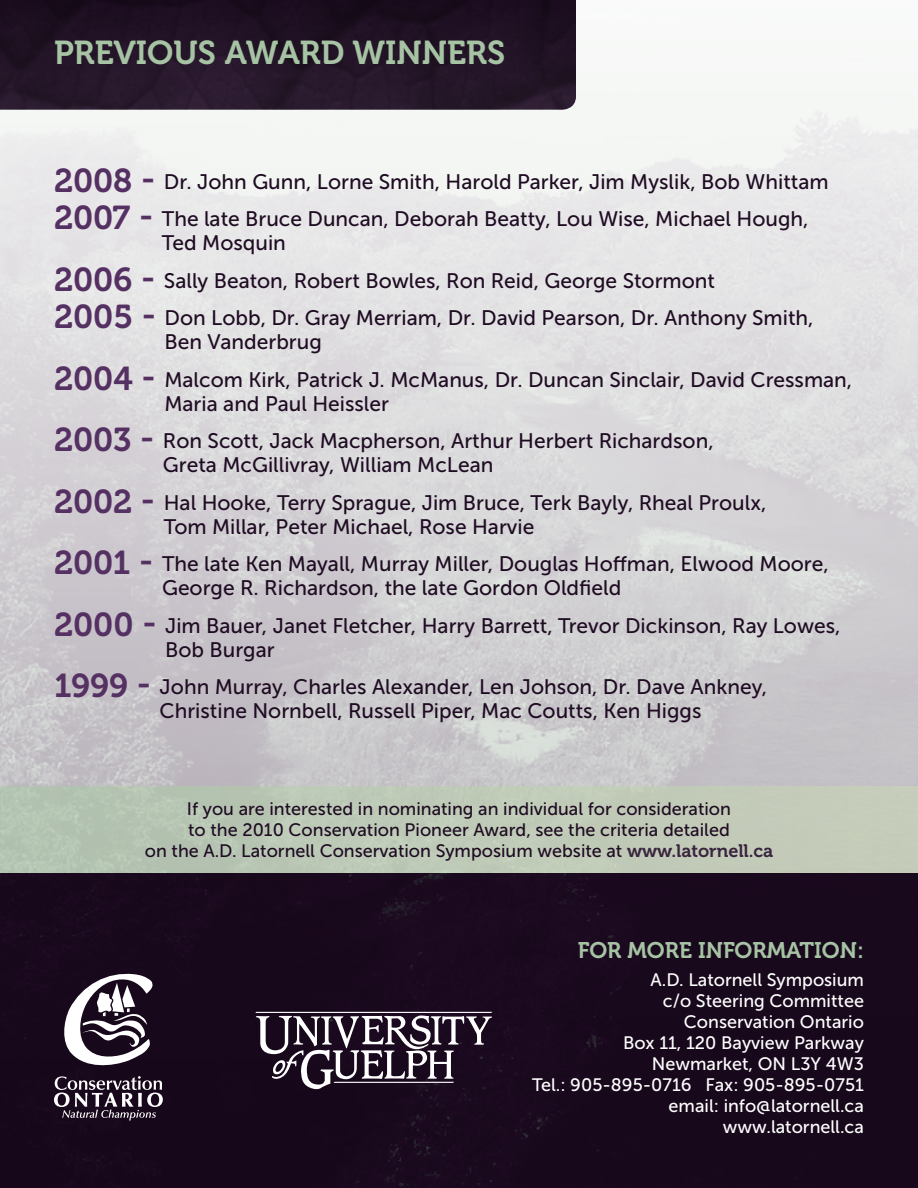
<style>
.page{position:relative;width:918px;height:1188px;background:#fff}
.page>*{position:absolute;margin:0;border:0;box-sizing:border-box;transform-origin:0 0}
.t1{font:33px "Museo 700";color:#a6c3a4}
.t2{font:22.5px "Museo 700";color:#a6c3a4}
.t3{font:21px/37.5px "Museo Sans 500";color:#1f0c23}
.t4{font:18px/21px "Museo Sans 500";color:#1f0c23;text-align:center}
.t5{font:18px/21px "Museo Sans 500";color:#fff;text-align:right}
.s1{font-family:"Museo 700";font-size:33px;color:#553062}
.s2{font-family:"Museo 700";color:#39253e}
</style>
<div class="page">
<img style="left:0;top:109px;width:917px;height:677px">
<hr style="left:917px;top:0;width:1px;height:1188px;background:#a6c3a4">
<div style="left:0;top:873px;width:918px;height:315px;background:#18091c"></div>
<div style="left:0;top:786px;width:918px;height:87px;background:linear-gradient(to right,#b3c4b2,#c7cdbb)"></div>
<svg style="left:64px;top:974px;width:89px;height:92px"></svg>
<svg style="left:54px;top:1076px;width:109px;height:44px"></svg>
<svg style="left:255px;top:1012px;width:237px;height:77px"></svg>
<img style="left:0;top:0;width:576px;height:110px">
<h1 class="t1" style="left:54px;top:34px;width:453px">PREVIOUS AWARD WINNERS</h1>
<p class="t3" style="left:54px;top:163px;width:776px"><span class="s1">2008 -</span> Dr. John Gunn, Lorne Smith, Harold Parker, Jim Myslik, Bob Whittam<br><span class="s1">2007 -</span> The late Bruce Duncan, Deborah Beatty, Lou Wise, Michael Hough,</p>
<p class="t3" style="left:54px;top:224px;width:761px;text-indent:108px">Ted Mosquin<br><span class="s1">2006 -</span> Sally Beaton, Robert Bowles, Ron Reid, George Stormont<br><span class="s1">2005 -</span> Don Lobb, Dr. Gray Merriam, Dr. David Pearson, Dr. Anthony Smith,</p>
<p class="t3" style="left:54px;top:323px;width:800px;text-indent:111px">Ben Vanderbrug<br><span class="s1">2004 -</span> Malcom Kirk, Patrick J. McManus, Dr. Duncan Sinclair, David Cressman,</p>
<p class="t3" style="left:54px;top:385px;width:661px;text-indent:110px">Maria and Paul Heissler<br><span class="s1">2003 -</span> Ron Scott, Jack Macpherson, Arthur Herbert Richardson,</p>
<p class="t3" style="left:54px;top:446px;width:714px;text-indent:109px">Greta McGillivray, William McLean<br><span class="s1">2002 -</span> Hal Hooke, Terry Sprague, Jim Bruce, Terk Bayly, Rheal Proulx,</p>
<p class="t3" style="left:54px;top:508px;width:776px;text-indent:110px">Tom Millar, Peter Michael, Rose Harvie<br><span class="s1">2001 -</span> The late Ken Mayall, Murray Miller, Douglas Hoffman, Elwood Moore,</p>
<p class="t3" style="left:54px;top:569px;width:788px;text-indent:108px">George R. Richardson, the late Gordon Oldfield<br><span class="s1">2000 -</span> Jim Bauer, Janet Fletcher, Harry Barrett, Trevor Dickinson, Ray Lowes,</p>
<p class="t3" style="left:54px;top:631px;width:715px;text-indent:111px">Bob Burgar<br><span class="s1">1999 -</span> John Murray, Charles Alexander, Len Johson, Dr. Dave Ankney,</p>
<p class="t3" style="left:160px;top:692px;width:543px">Christine Nornbell, Russell Piper, Mac Coutts, Ken Higgs</p>
<p class="t4" style="left:145px;top:799px;width:630px">If you are interested in nominating an individual for consideration<br>to the 2010 Conservation Pioneer Award, see the criteria detailed<br>on the A.D. Latornell Conservation Symposium website at <span class="s2">WWW.LATORNELL.CA</span></p>
<p class="t2" style="left:578px;top:938px;width:288px">FOR MORE INFORMATION:</p>
<p class="t5" style="left:532px;top:969px;width:333px">A.D. Latornell Symposium<br>c/o Steering Committee<br>Conservation Ontario<br>Box 11, 120 Bayview Parkway<br>N ewmarket, ON L3Y 4W3<br>Tel.: 905-895-0716 Fax: 905-895-0751 email: info@latornell.ca www.latornell.ca</p>
</div>
